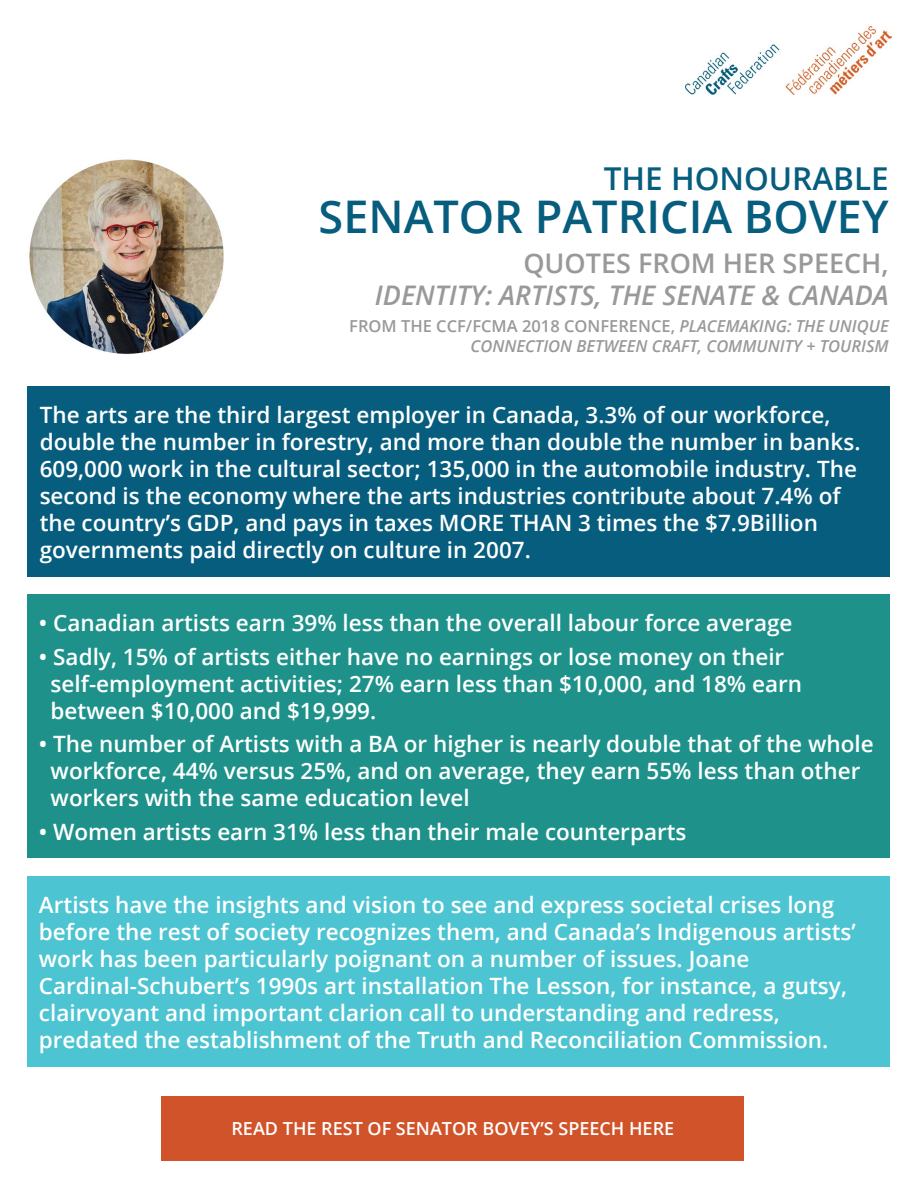
<style>
.page{position:relative;width:918px;height:1188px;background:#fff}
.page>*{position:absolute;margin:0;border:0;box-sizing:border-box;transform-origin:0 0}
.t1{font:600 45px "Open Sans";color:#065d7e}
.t2{font:600 31.5px "Open Sans";color:#065d7e}
.t3{font:italic 600 27px "Open Sans";color:#999}
.t4{font:600 27px "Open Sans";color:#999}
.t5{font:600 22.5px/27px "Open Sans";color:#fff}
.t6{font:600 18px "Open Sans";color:#fff}
.t7{font:italic 600 16.5px/19.8px "Open Sans";color:#999;text-align:right}
.s1{font-style:normal}
</style>
<div class="page">
<div style="left:27px;top:594px;width:863px;height:264px;background:#1e928a"></div>
<div style="left:27px;top:876px;width:863px;height:190px;background:#4dc4d1"></div>
<div style="left:28px;top:387px;width:862px;height:190px;background:#065d7e"></div>
<img style="left:685px;top:27px;width:206px;height:68px">
<div style="left:161px;top:1096px;width:583px;height:64px;background:#d1532a"></div>
<img style="left:29px;top:159px;width:195px;height:195px">
<h2 class="t2" style="left:604px;top:157px;width:286px">THE HONOURABLE</h2>
<h1 class="t1" style="left:319px;top:186px;width:572px">SENATOR PATRICIA BOVEY</h1>
<p class="t4" style="left:523px;top:245px;width:367px">QUOTES FROM HER SPEECH,</p>
<p class="t3" style="left:375px;top:277px;width:515px">IDENTITY: ARTISTS, THE SENATE &amp; CANADA</p>
<p class="t7" style="left:349px;top:316px;width:541px"><span class="s1">FROM THE CCF/FCMA 2018 CONFERENCE,</span> PLACEMAKING: THE UNIQUE<br>CONNECTION BETWEEN CRAFT, COMMUNITY + TOURISM</p>
<p class="t5" style="left:40px;top:400px;width:822px">The arts are the third largest employer in Canada, 3.3% of our workforce, double the number in forestry, and more than double the number in banks.<br>609,000 work in the cultural sector; 135,000 in the automobile industry. The second is the economy where the arts industries contribute about 7.4% of the country’s GDP, and pays in taxes MORE THAN 3 times the $7.9Billion governments paid directly on culture in 2007.</p>
<p class="t5" style="left:39px;top:609px;width:755px">• Canadian artists earn 39% less than the overall labour force average</p>
<p class="t5" style="left:51px;top:642px;width:753px;text-indent:-12px">• Sadly, 15% of artists either have no earnings or lose money on their self-employment activities; 27% earn less than $10,000, and 18% earn between $10,000 and $19,999.</p>
<p class="t5" style="left:51px;top:730px;width:825px;text-indent:-12px">• The number of Artists with a BA or higher is nearly double that of the whole workforce, 44% versus 25%, and on average, they earn 55% less than other workers with the same education level</p>
<p class="t5" style="left:39px;top:818px;width:649px">• Women artists earn 31% less than their male counterparts</p>
<p class="t5" style="left:39px;top:891px;width:818px">Artists have the insights and vision to see and express societal crises long before the rest of society recognizes them, and Canada’s Indigenous artists’ work has been particularly poignant on a number of issues. Joane Cardinal-Schubert’s 1990s art installation The Lesson, for instance, a gutsy, clairvoyant and important clarion call to understanding and redress, predated the establishment of the Truth and Reconciliation Commission.</p>
<p class="t6" style="left:231px;top:1116px;width:444px">READ THE REST OF SENATOR BOVEY’S SPEECH HERE</p>
</div>
